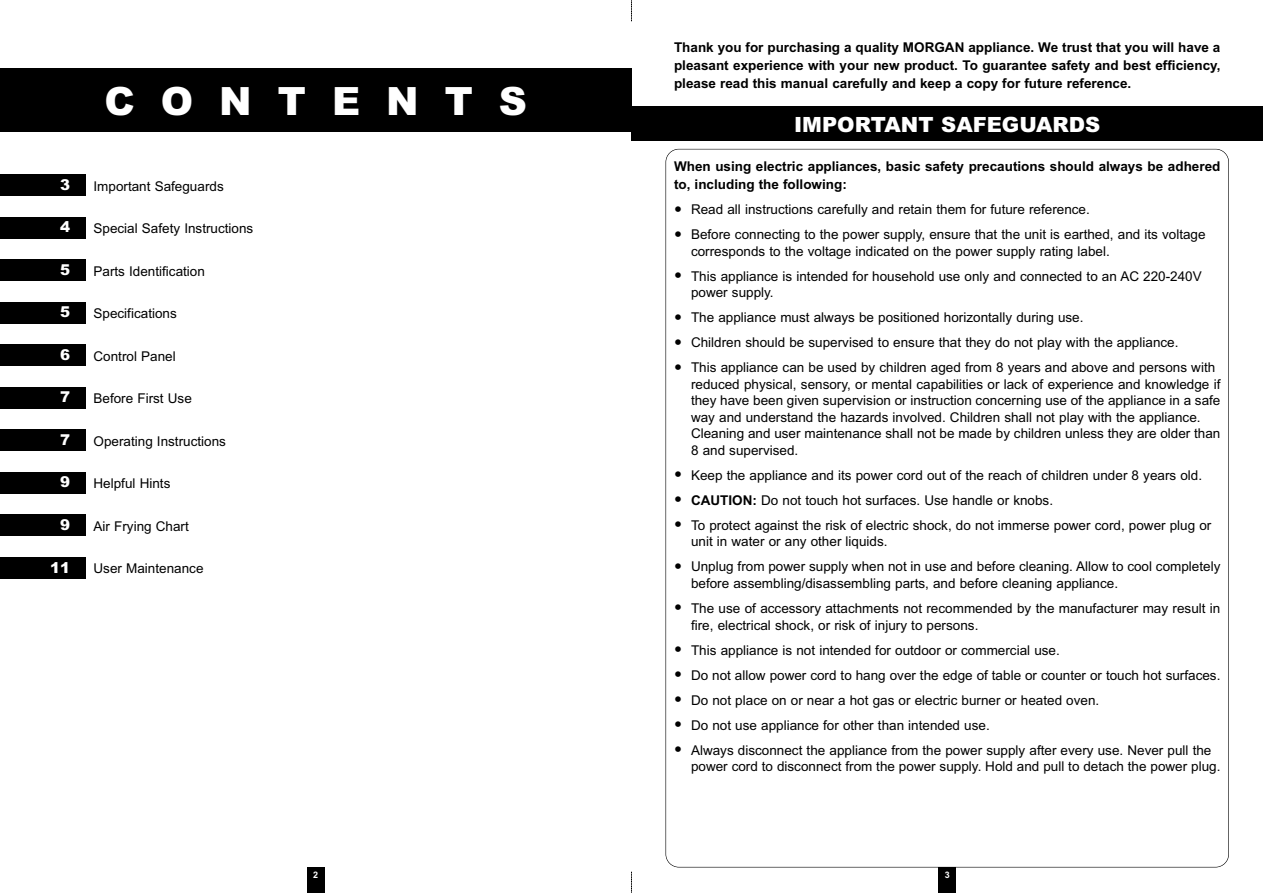
<style>
.page{position:relative;width:1263px;height:893px;background:#fff}
.page>*{position:absolute;margin:0;border:0;box-sizing:border-box;transform-origin:0 0}
.t1{font:900 39px "Arial";letter-spacing:.665em;color:#fff}
.t2{font:900 21px "Arial";color:#fff}
.t3{font:900 15px "Arial";color:#fff}
.t4{font:13.5px/16.5px "Arial";color:#000}
.t5{font:700 13.5px/18px "Arial";color:#000}
.t6{font:700 9px "Arial";color:#fff}
.s1{font-size:22.5px}
.s2{font-weight:700}
</style>
<div class="page">
<svg style="left:631px;top:0;width:1px;height:21px"></svg>
<svg style="left:631px;top:872px;width:1px;height:21px"></svg>
<div style="left:939px;top:867px;width:17px;height:26px;background:#000"></div>
<div style="left:631px;top:106px;width:632px;height:34px;background:#000"></div>
<div style="left:307px;top:867px;width:17px;height:26px;background:#000"></div>
<div style="left:0;top:68px;width:631px;height:64px;background:#000"></div>
<div style="left:0;top:174px;width:85px;height:22px;background:#000"></div>
<div style="left:0;top:217px;width:85px;height:21px;background:#000"></div>
<div style="left:0;top:259px;width:85px;height:22px;background:#000"></div>
<div style="left:0;top:302px;width:85px;height:21px;background:#000"></div>
<div style="left:0;top:344px;width:85px;height:22px;background:#000"></div>
<div style="left:0;top:387px;width:85px;height:21px;background:#000"></div>
<div style="left:0;top:429px;width:85px;height:22px;background:#000"></div>
<div style="left:0;top:472px;width:85px;height:21px;background:#000"></div>
<div style="left:0;top:514px;width:85px;height:22px;background:#000"></div>
<div style="left:0;top:557px;width:85px;height:21px;background:#000"></div>
<h1 class="t1" style="left:104px;top:79px;width:424px">CONTENTS</h1>
<p class="t3" style="left:60px;top:176px;width:12px">3</p>
<p class="t3" style="left:60px;top:218px;width:12px">4</p>
<p class="t3" style="left:60px;top:261px;width:12px">5</p>
<p class="t3" style="left:60px;top:303px;width:12px">5</p>
<p class="t3" style="left:60px;top:346px;width:12px">6</p>
<p class="t3" style="left:60px;top:388px;width:12px">7</p>
<p class="t3" style="left:60px;top:431px;width:12px">7</p>
<p class="t3" style="left:60px;top:473px;width:12px">9</p>
<p class="t3" style="left:60px;top:516px;width:12px">9</p>
<p class="t3" style="left:50px;top:559px;width:22px">11</p>
<p class="t4" style="left:94px;top:178px;width:132px">Important Safeguards</p>
<p class="t4" style="left:94px;top:220px;width:161px">Special Safety Instructions</p>
<p class="t4" style="left:94px;top:263px;width:113px">Parts Identification</p>
<p class="t4" style="left:94px;top:305px;width:85px">Specifications</p>
<p class="t4" style="left:94px;top:348px;width:84px">Control Panel</p>
<p class="t4" style="left:94px;top:390px;width:100px">Before First Use</p>
<p class="t4" style="left:94px;top:433px;width:134px">Operating Instructions</p>
<p class="t4" style="left:94px;top:475px;width:78px">Helpful Hints</p>
<p class="t4" style="left:94px;top:518px;width:97px">Air Frying Chart</p>
<p class="t4" style="left:94px;top:560px;width:111px">User Maintenance</p>
<p class="t6" style="left:313px;top:870px;width:7px">2</p>
<p class="t5" style="left:674px;top:39px;width:548px;text-align:justify">Thank you for purchasing a quality MORGAN appliance. We trust that you will have a pleasant experience with your new product. To guarantee safety and best efficiency, please read this manual carefully and keep a copy for future reference.</p>
<h2 class="t2" style="left:794px;top:112px;width:308px">IMPORTANT SAFEGUARDS</h2>
<p class="t5" style="left:674px;top:158px;width:548px">When using electric appliances, basic safety precautions should always be adhered to, including the following:</p>
<p class="t4" style="left:674px;top:202px;width:417px"><span class="s1">•</span> Read all instructions carefully and retain them for future reference.</p>
<p class="t4" style="left:691px;top:227px;width:516px;text-indent:-17px"><span class="s1">•</span> Before connecting to the power supply, ensure that the unit is earthed, and its voltage corresponds to the voltage indicated on the power supply rating label.</p>
<p class="t4" style="left:691px;top:268px;width:512px;text-indent:-17px"><span class="s1">•</span> This appliance is intended for household use only and connected to an AC 220-240V power supply.</p>
<p class="t4" style="left:674px;top:310px;width:411px"><span class="s1">•</span> The appliance must always be positioned horizontally during use.</p>
<p class="t4" style="left:674px;top:335px;width:506px"><span class="s1">•</span> Children should be supervised to ensure that they do not play with the appliance.</p>
<p class="t4" style="left:691px;top:360px;width:531px;text-indent:-17px"><span class="s1">•</span> This appliance can be used by children aged from 8 years and above and persons with reduced physical, sensory, or mental capabilities or lack of experience and knowledge if they have been given supervision or instruction concerning use of the appliance in a safe way and understand the hazards involved. Children shall not play with the appliance.<br>Cleaning and user maintenance shall not be made by children unless they are older than 8 and supervised.</p>
<p class="t4" style="left:674px;top:467px;width:530px"><span class="s1">•</span> Keep the appliance and its power cord out of the reach of children under 8 years old.</p>
<p class="t4" style="left:674px;top:492px;width:381px"><span class="s1">•</span> <span class="s2">CAUTION:</span> Do not touch hot surfaces. Use handle or knobs.</p>
<p class="t4" style="left:691px;top:517px;width:522px;text-indent:-17px"><span class="s1">•</span> To protect against the risk of electric shock, do not immerse power cord, power plug or unit in water or any other liquids.</p>
<p class="t4" style="left:691px;top:559px;width:531px;text-indent:-17px"><span class="s1">•</span> Unplug from power supply when not in use and before cleaning. Allow to cool completely before assembling/disassembling parts, and before cleaning appliance.</p>
<p class="t4" style="left:691px;top:600px;width:531px;text-indent:-17px"><span class="s1">•</span> The use of accessory attachments not recommended by the manufacturer may result in fire, electrical shock, or risk of injury to persons.</p>
<p class="t4" style="left:674px;top:642px;width:387px"><span class="s1">•</span> This appliance is not intended for outdoor or commercial use.</p>
<p class="t4" style="left:674px;top:667px;width:548px"><span class="s1">•</span> Do not allow power cord to hang over the edge of table or counter or touch hot surfaces.</p>
<p class="t4" style="left:674px;top:692px;width:427px"><span class="s1">•</span> Do not place on or near a hot gas or electric burner or heated oven.</p>
<p class="t4" style="left:674px;top:717px;width:317px"><span class="s1">•</span> Do not use appliance for other than intended use.</p>
<p class="t4" style="left:691px;top:742px;width:531px;text-indent:-17px"><span class="s1">•</span> Always disconnect the appliance from the power supply after every use. Never pull the power cord to disconnect from the power supply. Hold and pull to detach the power plug.</p>
<p class="t6" style="left:945px;top:870px;width:7px">3</p>
</div>
